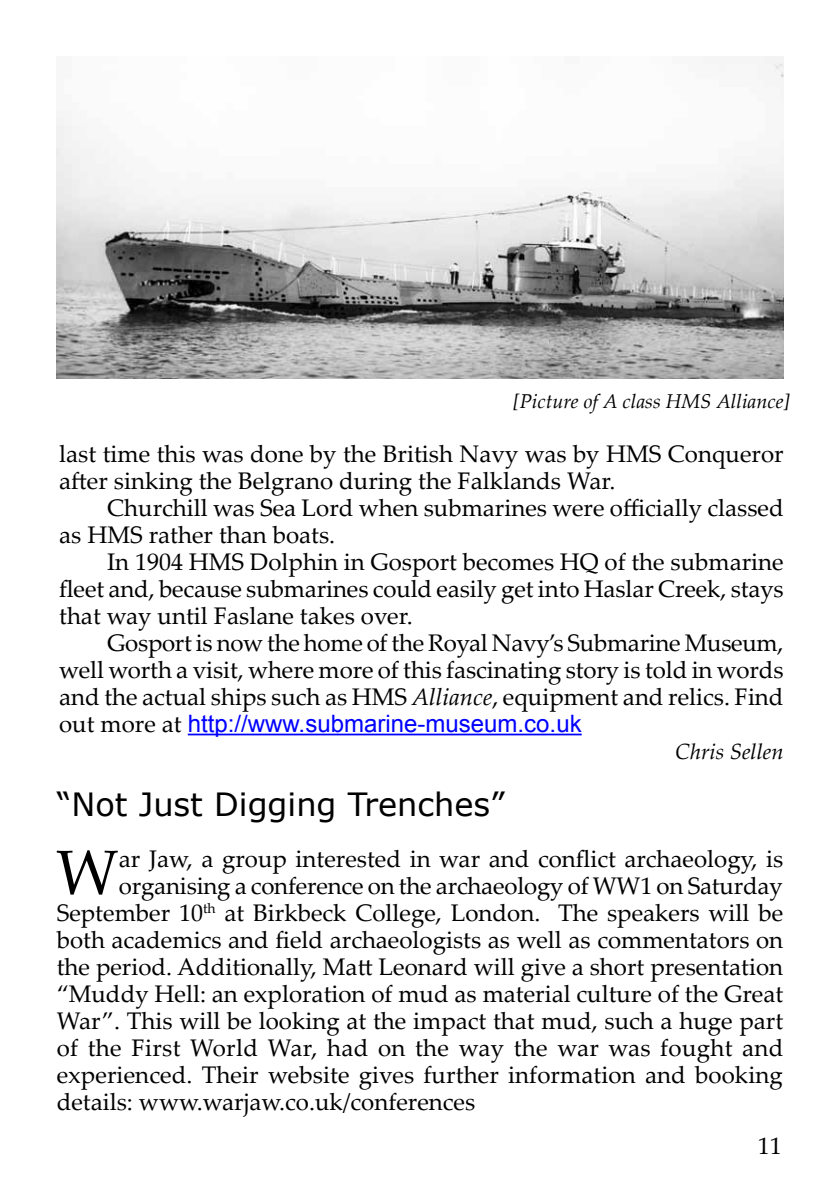
<style>
.page{position:relative;width:840px;height:1191px;background:#fff}
.page>*{position:absolute;margin:0;border:0;box-sizing:border-box;transform-origin:0 0}
.t1{font:62.8px "Palatino Linotype";color:#000}
.t2{font:32px "Verdana";color:#000}
.t3{font:24px/27px "Palatino Linotype";color:#000}
.t4{font:24px "Arial";color:#00f}
.t5{font:italic 22px "Palatino Linotype";color:#000}
.t6{font:italic 20px "Palatino Linotype";color:#000}
.s1{font-style:italic}
.s2{font-family:"Palatino Linotype";color:#000}
</style>
<div class="page">
<hr style="left:188px;top:733px;width:393px;height:2px;background:#00f">
<img style="left:57px;top:57px;width:725px;height:321px">
<p class="t6" style="left:513px;top:387px;width:278px">[Picture of A class HMS Alliance]</p>
<p class="t3" style="left:59px;top:439px;width:725px">last time this was done by the British Navy was by HMS Conqueror after sinking the Belgrano during the Falklands War.</p>
<p class="t3" style="left:59px;top:493px;width:725px;text-indent:48px">Churchill was Sea Lord when submarines were officially classed as HMS rather than boats.</p>
<p class="t3" style="left:59px;top:547px;width:725px;text-align:justify;text-indent:48px">In 1904 HMS Dolphin in Gosport becomes HQ of the submarine fleet and, because submarines could easily get into Haslar Creek, stays that way until Faslane takes over.</p>
<p class="t3" style="left:59px;top:628px;width:725px;text-align:justify;text-indent:48px">Gosport is now the home of the Royal Navy’s Submarine Museum, well worth a visit, where more of this fascinating story is told in words and the actual ships such as HMS <span class="s1">Alliance</span>, equipment and relics. Find</p>
<p class="t4" style="left:59px;top:708px;width:523px"><span class="s2">out more at</span> http://www.submarine-museum.co.uk</p>
<p class="t5" style="left:675px;top:736px;width:110px">Chris Sellen</p>
<h2 class="t2" style="left:57px;top:783px;width:449px">“Not Just Digging Trenches”</h2>
<h1 class="t1" style="left:56px;top:828px;width:64px">W</h1>
<p class="t3" style="left:119px;top:844px;width:665px">ar Jaw, a group interested in war and conflict archaeology, is</p>
<p class="t3" style="left:119px;top:871px;width:665px">organising a conference on the archaeology of WW1 on Saturday</p>
<p class="t3" style="left:57px;top:898px;width:727px">September 10<sup>th</sup> at Birkbeck College, London. The speakers will be</p>
<p class="t3" style="left:57px;top:925px;width:727px">both academics and field archaeologists as well as commentators on</p>
<p class="t3" style="left:57px;top:952px;width:727px">the period. Additionally, Matt Leonard will give a short presentation</p>
<p class="t3" style="left:57px;top:979px;width:727px">“Muddy Hell: an exploration of mud as material culture of the Great</p>
<p class="t3" style="left:57px;top:1006px;width:727px">War”. This will be looking at the impact that mud, such a huge part</p>
<p class="t3" style="left:57px;top:1033px;width:728px">of the First World War, had on the way the war was fought and</p>
<p class="t3" style="left:57px;top:1060px;width:727px">experienced. Their website gives further information and booking</p>
<p class="t3" style="left:57px;top:1087px;width:420px">details: www.warjaw.co.uk/conferences</p>
<p class="t3" style="left:757px;top:1131px;width:25px">11</p>
</div>
